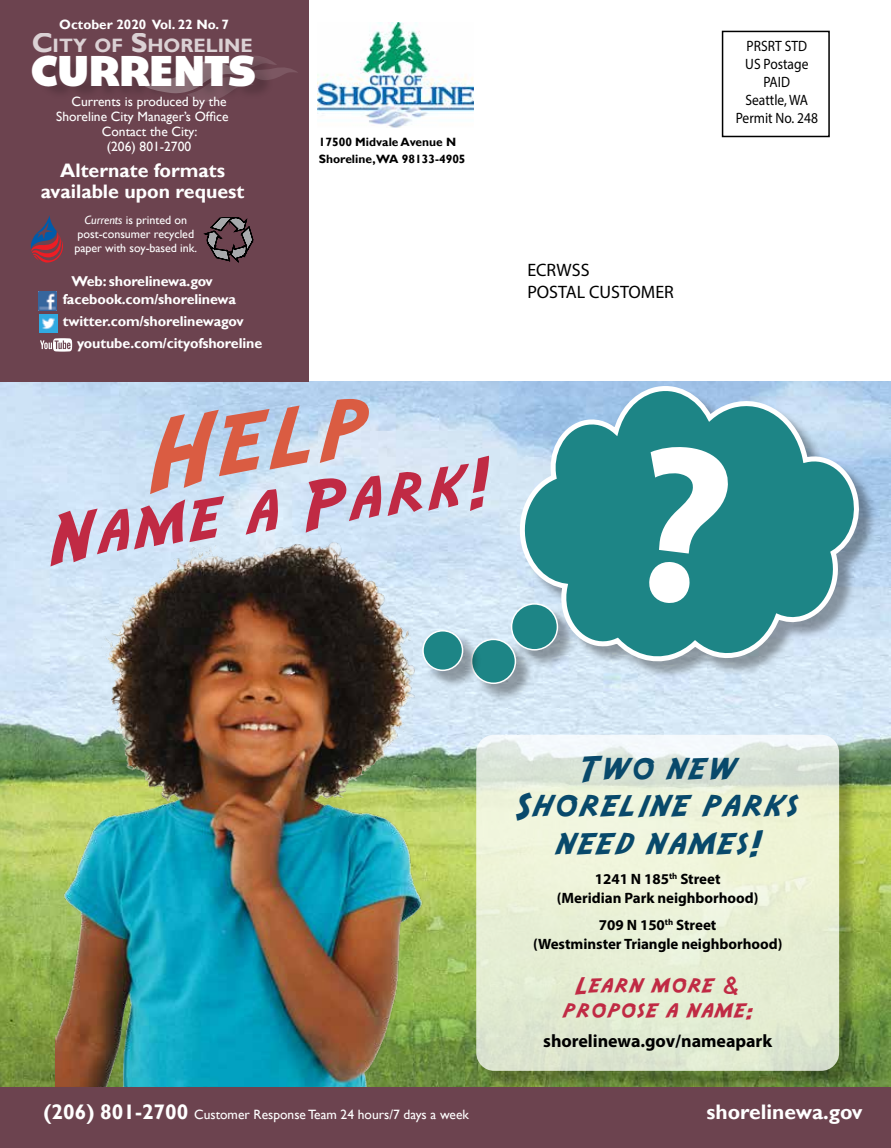
<style>
.page{position:relative;width:891px;height:1148px;background:#fff}
.page>*{position:absolute;margin:0;border:0;box-sizing:border-box;transform-origin:0 0}
.t1{font:99.45px "Adventure";color:#da5c42}
.t2{font:68.25px "Adventure";color:#c02a44}
.t3{font:41.85px "Dez Boulder Ego";color:#fff}
.t4{font:36px/37.5px "Adventure";color:#08496b;text-align:center}
.t5{font:24px/25.5px "Adventure";color:#c02a44;text-align:center}
.t6{font:700 21px "Gill Sans";color:#fff}
.t7{font:700 19.5px/21px "Gill Sans";color:#fff;text-align:center}
.t8{font:700 19.35px "Gill Sans";color:#fff}
.t9{font:700 18px "Myriad Pro";letter-spacing:-.005em;color:#000}
.t10{font:18px/21.6px "Myriad Pro";color:#000}
.t11{font:700 15px/19.5px "Myriad Pro";letter-spacing:-.005em;color:#000;text-align:center}
.t12{font:15px/18px "Myriad Pro";color:#000;text-align:center;scale:.9 1}
.t13{font:700 14.25px/18.5px "Gill Sans";letter-spacing:-.01em;color:#fff}
.t14{font:13.5px "Gill Sans";color:#fff}
.t15{font:700 13.5px "Gill Sans";color:#fff}
.t16{font:12px/14.1px "Gill Sans";letter-spacing:-.005em;color:#fff;text-align:center}
.t17{font:700 12px/16.5px "Gill Sans";color:#000}
.s1{font-size:27.6px}
.s2{font-style:italic}
.s3{font-weight:700;font-size:21px}
</style>
<div class="page">
<img style="left:0;top:382px;width:891px;height:705px">
<img style="left:56px;top:541px;width:387px;height:546px">
<div style="left:474px;top:641px;width:61px;height:61px;background:#000;opacity:.35"></div>
<div style="left:472px;top:639px;width:43px;height:44px;background:#1d8586;border-radius:50%"></div>
<div style="left:471px;top:638px;width:45px;height:46px;border:2px solid #fff;border-radius:50%"></div>
<div style="left:514px;top:606px;width:63px;height:63px;background:#000;opacity:.35"></div>
<svg style="left:512px;top:604px;width:45px;height:46px"></svg>
<div style="left:511px;top:603px;width:47px;height:47px;border:2px solid #fff;border-radius:50%"></div>
<div style="left:425px;top:633px;width:57px;height:56px;background:#000;opacity:.35"></div>
<div style="left:423px;top:630px;width:40px;height:40px;background:#1d8586;border-radius:50%"></div>
<div style="left:422px;top:630px;width:41px;height:41px;border:2px solid #fff;border-radius:50%"></div>
<div style="left:522px;top:389px;width:355px;height:291px;background:#000;opacity:.35"></div>
<svg style="left:518px;top:384px;width:343px;height:278px;background:#5da3ab"></svg>
<div style="left:478px;top:737px;width:380px;height:352px;background:#000;opacity:.35"></div>
<svg style="left:476px;top:734px;width:363px;height:336px;background:#e6eed7"></svg>
<div style="left:0;top:0;width:309px;height:382px;background:#6c434f"></div>
<div style="left:37px;top:54px;width:238px;height:46px;background:#613c47"></div>
<svg style="left:143px;top:55px;width:154px;height:47px"></svg>
<svg style="left:31px;top:216px;width:32px;height:46px"></svg>
<svg style="left:203px;top:217px;width:51px;height:46px"></svg>
<img style="left:39px;top:292px;width:18px;height:18px">
<img style="left:39px;top:314px;width:18px;height:18px">
<svg style="left:40px;top:338px;width:32px;height:13px"></svg>
<img style="left:317px;top:22px;width:156px;height:106px">
<div style="left:722px;top:31px;width:108px;height:106px;border:2px solid #000"></div>
<div style="left:0;top:1087px;width:891px;height:61px;background:#6c434f"></div>
<div style="left:633px;top:443px;width:99px;height:165px;background:#1d8586"></div>
<p class="t15" style="left:59px;top:16px;width:171px">October 2020 Vol. 22 No. 7</p>
<h3 class="t8" style="left:31px;top:34px;width:223px"><span class="s1">C</span>ITY OF <span class="s1">S</span>HORELINE</h3>
<h3 class="t3" style="left:31px;top:39px;width:226px">CURRENTS</h3>
<p class="t14" style="left:72px;top:94px;width:157px">Currents is produced by the</p>
<p class="t14" style="left:56px;top:109px;width:174px">Shoreline City Manager’s Office</p>
<p class="t14" style="left:102px;top:124px;width:97px">Contact the City:</p>
<p class="t14" style="left:107px;top:139px;width:86px">(206) 801-2700</p>
<h3 class="t7" style="left:41px;top:160px;width:205px">Alternate formats available upon request</h3>
<p class="t16" style="left:75px;top:213px;width:124px"><span class="s2">Currents</span> is printed on post-consumer recycled paper with soy-based ink.</p>
<p class="t13" style="left:63px;top:272px;width:175px;text-indent:9px">Web: shorelinewa.gov facebook.com/shorelinewa</p>
<p class="t13" style="left:77px;top:311px;width:187px;line-height:21.9px;text-indent:-14px">twitter.com/shorelinewagov youtube.com/cityofshoreline</p>
<p class="t17" style="left:319px;top:134px;width:148px">17500 Midvale Avenue N<br>Shoreline,WA 98133-4905</p>
<h1 class="t1" style="left:142px;top:390px;width:221px;rotate:-8deg">Help</h1>
<h2 class="t2" style="left:46px;top:492px;width:441px;rotate:-7deg">Name a Park!</h2>
<h3 class="t10" style="left:527px;top:259px;width:148px">ECRWSS<br>POSTAL CUSTOMER</h3>
<p class="t12" style="left:736px;top:37px;width:93px">PRSRT STD<br>US Postage<br>PAID<br>Seattle, WA<br>Permit No. 248</p>
<h3 class="t4" style="left:516px;top:748px;width:285px">Two new<br>Shoreline parks need names!</h3>
<p class="t11" style="left:557px;top:868px;width:203px">1241 N 185<sup>th</sup> Street<br>(Meridian Park neighborhood)</p>
<p class="t11" style="left:533px;top:914px;width:251px">709 N 150<sup>th</sup> Street<br>(Westminster Triangle neighborhood)</p>
<h3 class="t5" style="left:562px;top:971px;width:193px">Learn more &amp; propose a name:</h3>
<h3 class="t9" style="left:543px;top:1028px;width:230px">shorelinewa.gov/nameapark</h3>
<p class="t14" style="left:44px;top:1106px;width:427px"><span class="s3">(206) 801-2700</span> Customer Response Team 24 hours/7 days a week</p>
<h3 class="t6" style="left:707px;top:1099px;width:157px">shorelinewa.gov</h3>
</div>
